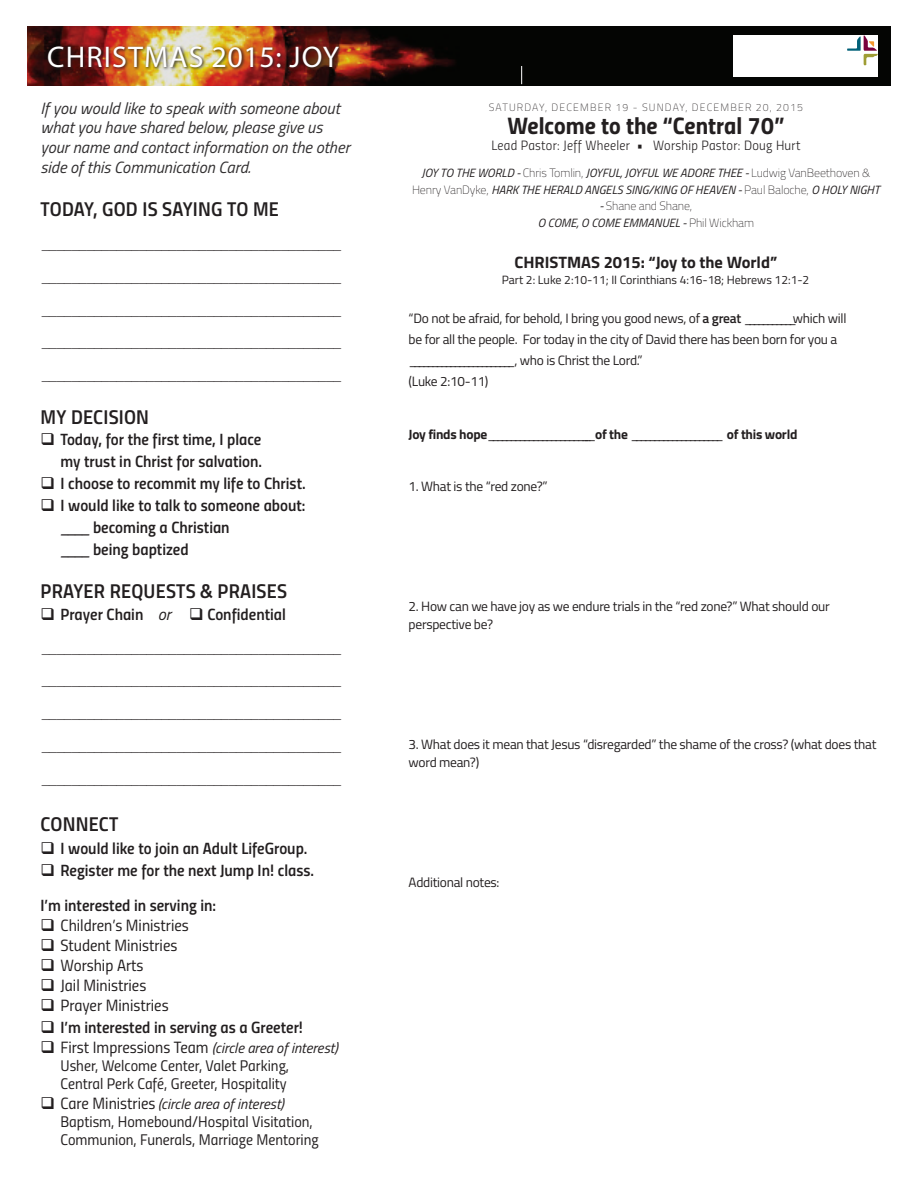
<style>
.page{position:relative;width:918px;height:1188px;background:#fff}
.page>*{position:absolute;margin:0;border:0;box-sizing:border-box;transform-origin:0 0}
.t1{font:30px "Myriad Pro";letter-spacing:.04em;color:#fff}
.t2{font:24px "Titillium Bold Upright";color:#231f20}
.t3{font:19.95px "Titillium Semibold Upright";letter-spacing:.01em;color:#231f20}
.t4{font:italic 100 17.25px/32.7px "Titillium";color:#231f20}
.t5{font:700 16.5px "Titillium";color:#231f20}
.t6{font:16.35px/21.8px "Titillium Semibold Upright";color:#231f20;text-align:right}
.t7{font:italic 16.35px/19.6px "Titillium";color:#312f30}
.t8{font:16.35px "Titillium Regular Upright";color:#231f20}
.t9{font:15.45px/18.1px "Titillium Regular Upright";color:#231f20}
.t10{font:italic 14.55px "Titillium";color:#231f20}
.t11{font:13.5px/21px "Titillium";letter-spacing:-.02em;color:#231f20}
.t12{font:13.5px "Titillium Light Upright";letter-spacing:.02em;color:#231f20}
.t13{font:italic 12px/16.5px "Titillium";color:#231f20;text-align:center}
.t14{font:12px "Titillium";color:#231f20}
.t15{font:100 12px "Titillium";letter-spacing:-.01em;color:#231f20}
.t16{font:100 10.5px "Titillium";letter-spacing:.11em;color:#231f20}
.s1{font-family:"Titillium";font-style:italic}
.s2{font-family:"Titillium Regular Upright";font-style:normal;font-size:16.35px}
.s3{font-weight:100;font-style:normal}
.s4{font-weight:400;font-style:italic}
.s5{font-weight:600}
.s6{font-weight:700}
</style>
<div class="page">
<div style="left:27px;top:26px;width:864px;height:60px;background:#040503"></div>
<img style="left:27px;top:26px;width:428px;height:60px">
<div style="left:733px;top:35px;width:145px;height:41px;background:#fff"></div>
<div style="left:46px;top:45px;width:297px;height:26px;background:#231f20;opacity:.9"></div>
<svg style="left:521px;top:66px;width:1px;height:19px"></svg>
<p class="t1" style="left:47px;top:39px;width:293px">CHRISTMAS 2015: JOY</p>
<p class="t7" style="left:40px;top:97px;width:311px">If you would like to speak with someone about what you have shared below, please give us your name and contact information on the other side of this Communication Card.</p>
<p class="t3" style="left:41px;top:194px;width:240px">TODAY, GOD IS SAYING TO ME</p>
<p class="t4" style="left:40px;top:226px;width:304px">________________________________________ ________________________________________</p>
<p class="t4" style="left:40px;top:291px;width:304px">________________________________________</p>
<p class="t4" style="left:40px;top:324px;width:304px">________________________________________</p>
<p class="t4" style="left:40px;top:357px;width:304px">________________________________________</p>
<p class="t3" style="left:41px;top:401px;width:110px">MY DECISION</p>
<p class="t6" style="left:40px;top:428px;width:223px">❑ Today, for the first time, I place my trust in Christ for salvation.</p>
<p class="t6" style="left:40px;top:472px;width:267px">❑ I choose to recommit my life to Christ.</p>
<p class="t6" style="left:40px;top:493px;width:266px">❑ I would like to talk to someone about:</p>
<p class="t6" style="left:60px;top:515px;width:171px"><span class="s1">____</span> becoming a Christian</p>
<p class="t6" style="left:60px;top:537px;width:130px"><span class="s1">____</span> being baptized</p>
<p class="t3" style="left:41px;top:576px;width:248px">PRAYER REQUESTS &amp; PRAISES</p>
<p class="t6" style="left:40px;top:602px;width:247px">❑ Prayer Chain <span class="s1">or</span> ❑ Confidential</p>
<p class="t4" style="left:40px;top:630px;width:304px">________________________________________ ________________________________________</p>
<p class="t4" style="left:40px;top:695px;width:304px">________________________________________</p>
<p class="t4" style="left:40px;top:728px;width:304px">________________________________________</p>
<p class="t4" style="left:40px;top:760px;width:304px">________________________________________</p>
<p class="t3" style="left:41px;top:809px;width:79px">CONNECT</p>
<p class="t6" style="left:40px;top:837px;width:269px">❑ I would like to join an Adult LifeGroup.</p>
<p class="t6" style="left:40px;top:859px;width:275px">❑ Register me for the next Jump In! class.</p>
<p class="t6" style="left:40px;top:893px;width:177px">I’m interested in serving in:</p>
<p class="t8" style="left:40px;top:913px;width:150px">❑ Children’s Ministries</p>
<p class="t8" style="left:40px;top:933px;width:138px">❑ Student Ministries</p>
<p class="t8" style="left:40px;top:953px;width:105px">❑ Worship Arts</p>
<p class="t8" style="left:40px;top:973px;width:107px">❑ Jail Ministries</p>
<p class="t8" style="left:40px;top:993px;width:130px">❑ Prayer Ministries</p>
<p class="t6" style="left:40px;top:1015px;width:264px">❑ I’m interested in serving as a Greeter!</p>
<p class="t10" style="left:40px;top:1037px;width:299px">❑ <span class="s2">First Impressions Team</span> (circle area of interest)</p>
<p class="t9" style="left:60px;top:1056px;width:230px">Usher, Welcome Center, Valet Parking,<br>Central Perk Café, Greeter, Hospitality</p>
<p class="t10" style="left:40px;top:1093px;width:245px">❑ <span class="s2">Care Ministries</span> (circle area of interest)</p>
<p class="t9" style="left:60px;top:1112px;width:260px">Baptism, Homebound/Hospital Visitation,<br>Communion, Funerals, Marriage Mentoring</p>
<p class="t16" style="left:489px;top:100px;width:316px">SATURDAY, DECEMBER 19 - SUNDAY, DECEMBER 20, 2015</p>
<p class="t2" style="left:507px;top:107px;width:279px">Welcome to the “Central 70”</p>
<p class="t12" style="left:491px;top:136px;width:311px">Lead Pastor: Jeff Wheeler • Worship Pastor: Doug Hurt</p>
<p class="t13" style="left:412px;top:164px;width:469px">JOY TO THE WORLD - <span class="s3">Chris Tomlin,</span> JOYFUL, JOYFUL WE ADORE THEE - <span class="s3">Ludwig VanBeethoven &amp;<br>Henry VanDyke,</span> HARK THE HERALD ANGELS SING/KING OF HEAVEN - <span class="s3">Paul Baloche,</span> O HOLY NIGHT</p>
<p class="t15" style="left:599px;top:198px;width:94px"><span class="s4">-</span> Shane and Shane,</p>
<p class="t13" style="left:538px;top:214px;width:218px">O COME, O COME EMMANUEL - <span class="s3">Phil Wickham</span></p>
<p class="t5" style="left:514px;top:249px;width:264px">CHRISTMAS 2015: “Joy to the World”</p>
<p class="t14" style="left:502px;top:271px;width:309px">Part 2: Luke 2:10-11; II Corinthians 4:16-18; Hebrews 12:1-2</p>
<p class="t11" style="left:409px;top:307px;width:439px">“Do not be afraid, for behold, I bring you good news, of <span class="s5">a great</span> ___________which will be for all the people. For today in the city of David there has been born for you a _______________________, w h o i s C h r i s t t h e L o r d .”</p>
<p class="t11" style="left:409px;top:370px;width:81px">(Luke 2:10-11)</p>
<p class="t11" style="left:409px;top:423px;width:390px"><span class="s6">J o y f i n d s h o p e</span> ________________________<span class="s6">o f t h e</span> ____________________ <span class="s6">o f t h i s w o r l d</span></p>
<p class="t11" style="left:409px;top:475px;width:141px">1. What is the “red zone?”</p>
<p class="t11" style="left:409px;top:597px;width:423px;line-height:17.2px">2. How can we have joy as we endure trials in the “red zone?” What should our perspective be?</p>
<p class="t11" style="left:409px;top:735px;width:469px;line-height:17.2px">3. What does it mean that Jesus “disregarded” the shame of the cross? (what does that word mean?)</p>
<p class="t11" style="left:409px;top:871px;width:92px">Additional notes:</p>
</div>
